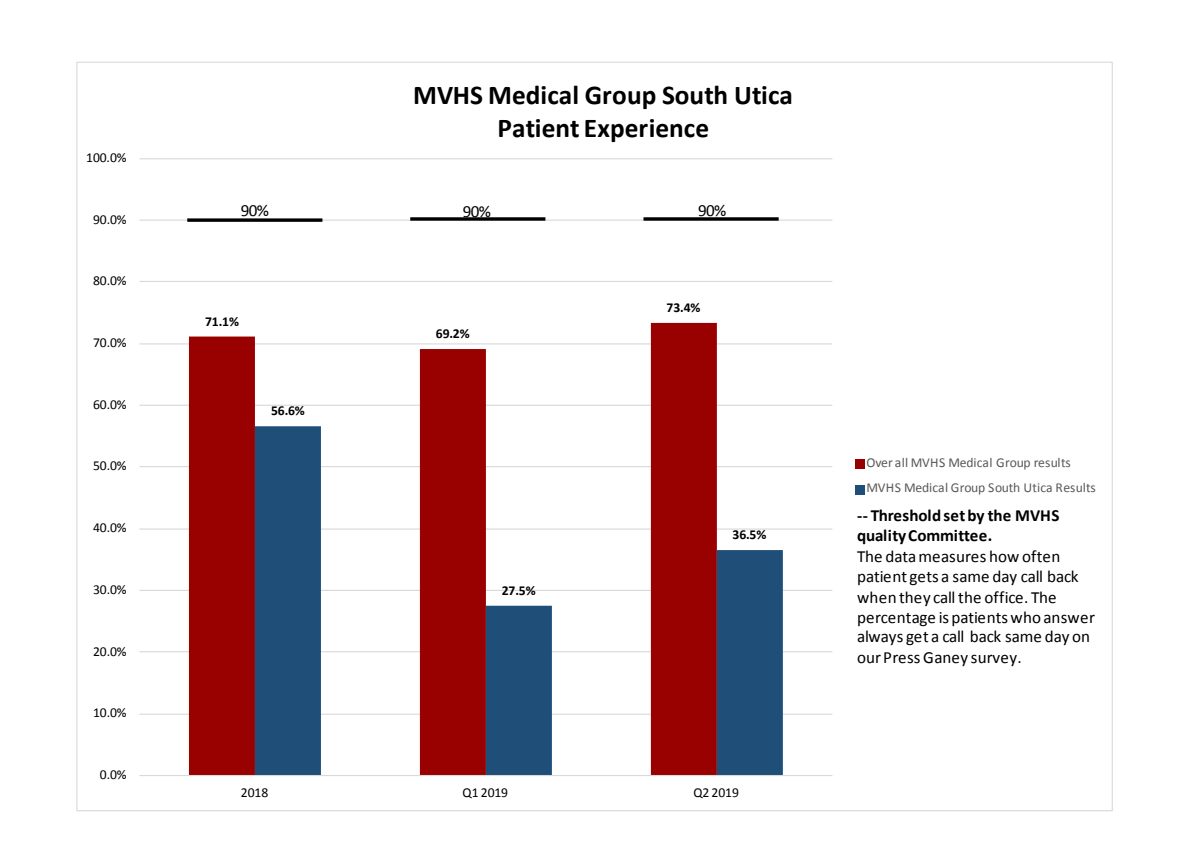
<style>
.page{position:relative;width:1188px;height:864px;background:#fff}
.page>*{position:absolute;margin:0;border:0;box-sizing:border-box;transform-origin:0 0}
.t1{font:700 27.3px/33px "Calibri";letter-spacing:.005em;color:#000;text-align:center}
.t2{font:17.1px/20.2px "Calibri";letter-spacing:.005em;color:#000}
.t3{font:13.65px "Calibri";letter-spacing:-.005em;color:#000}
.t4{font:13.65px/25.5px "Calibri";color:#595959}
.t5{font:700 13.65px "Calibri";letter-spacing:-.005em;color:#000}
.s1{font-weight:700}
</style>
<div class="page">
<hr style="left:139px;top:714px;width:693px;height:1px;background:#d9d9d9">
<hr style="left:139px;top:651px;width:693px;height:1px;background:#d9d9d9">
<hr style="left:139px;top:590px;width:693px;height:1px;background:#d9d9d9">
<hr style="left:139px;top:529px;width:693px;height:1px;background:#d9d9d9">
<hr style="left:139px;top:466px;width:693px;height:1px;background:#d9d9d9">
<hr style="left:139px;top:405px;width:693px;height:1px;background:#d9d9d9">
<hr style="left:139px;top:343px;width:693px;height:1px;background:#d9d9d9">
<hr style="left:139px;top:281px;width:693px;height:1px;background:#d9d9d9">
<hr style="left:139px;top:220px;width:693px;height:1px;background:#d9d9d9">
<hr style="left:139px;top:158px;width:693px;height:1px;background:#d9d9d9">
<svg style="left:189px;top:323px;width:528px;height:452px;fill:#900"></svg>
<svg style="left:255px;top:426px;width:528px;height:349px"></svg>
<hr style="left:139px;top:775px;width:693px;height:1px;background:#d9d9d9">
<div style="left:856px;top:459px;width:9px;height:9px;background:#900"></div>
<div style="left:856px;top:485px;width:9px;height:9px;background:#1f4e79"></div>
<svg style="left:187px;top:218px;width:135px;height:4px"></svg>
<svg style="left:410px;top:217px;width:135px;height:4px"></svg>
<svg style="left:643px;top:217px;width:136px;height:4px"></svg>
<p class="t3" style="left:86px;top:149px;width:42px">100.0%</p>
<p class="t3" style="left:93px;top:210px;width:35px">90.0%</p>
<p class="t3" style="left:93px;top:272px;width:35px">80.0%</p>
<p class="t3" style="left:93px;top:334px;width:35px">70.0%</p>
<p class="t3" style="left:93px;top:396px;width:35px">60.0%</p>
<p class="t3" style="left:93px;top:457px;width:35px">50.0%</p>
<p class="t3" style="left:93px;top:519px;width:35px">40.0%</p>
<p class="t3" style="left:93px;top:581px;width:35px">30.0%</p>
<p class="t3" style="left:93px;top:642px;width:35px">20.0%</p>
<p class="t3" style="left:93px;top:704px;width:35px">10.0%</p>
<p class="t3" style="left:100px;top:766px;width:28px">0.0%</p>
<p class="t1" style="left:413px;top:78px;width:381px">MVHS Medical Group South Utica<br>Patient Experience</p>
<p class="t2" style="left:241px;top:200px;width:30px">90%</p>
<p class="t2" style="left:463px;top:202px;width:30px">90%</p>
<p class="t2" style="left:698px;top:200px;width:30px">90%</p>
<p class="t5" style="left:205px;top:313px;width:35px">71.1%</p>
<p class="t5" style="left:271px;top:402px;width:35px">56.6%</p>
<p class="t5" style="left:436px;top:324px;width:35px">69.2%</p>
<p class="t5" style="left:502px;top:582px;width:35px">27.5%</p>
<p class="t5" style="left:667px;top:298px;width:35px">73.4%</p>
<p class="t5" style="left:733px;top:526px;width:35px">36.5%</p>
<p class="t3" style="left:241px;top:784px;width:29px">2018</p>
<p class="t3" style="left:463px;top:784px;width:47px">Q1 2019</p>
<p class="t3" style="left:693px;top:784px;width:47px">Q2 2019</p>
<p class="t4" style="left:866px;top:450px;width:231px">Over all MVHS Medical Group results<br>MVHS Medical Group South Utica Results</p>
<p class="t2" style="left:857px;top:505px;width:240px"><span class="s1">-- Threshold set by the MVHS quality Committee.<br></span>The data measures how often patient gets a same day call back when they call the office. The percentage is patients who answer always get a call back same day on our Press Ganey survey.</p>
</div>
